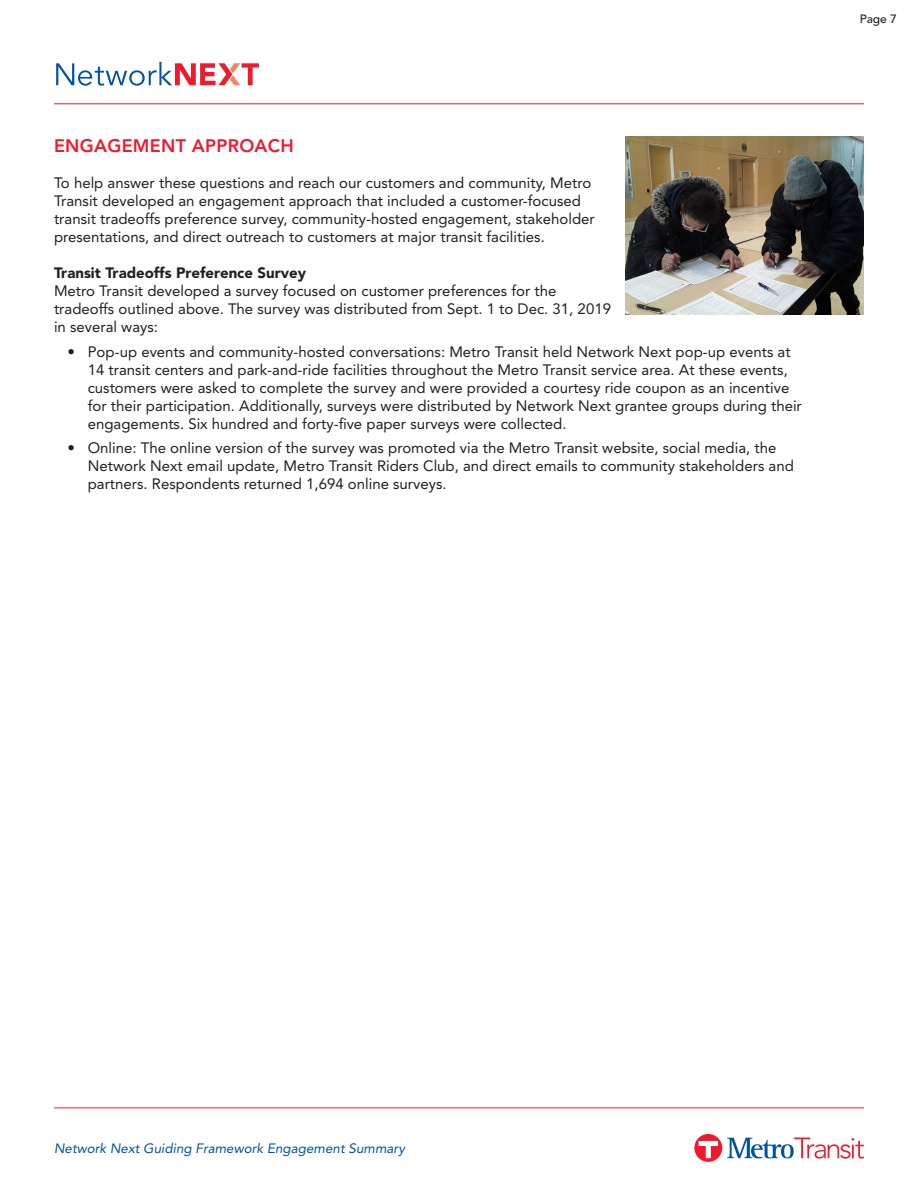
<style>
.page{position:relative;width:918px;height:1188px;background:#fff}
.page>*{position:absolute;margin:0;border:0;box-sizing:border-box;transform-origin:0 0}
.t1{font:800 18px "Avenir LT Std";letter-spacing:.015em;color:#ee1a2e}
.t2{font:15px/18px "Avenir LT Std";color:#231f20}
.t3{font:900 15px "Avenir LT Std";color:#231f20}
.t4{font:italic 13.5px "Avenir LT Std";color:#0153a0}
.t5{font:500 12px "Avenir LT Std";color:#231f20}
</style>
<div class="page">
<svg style="left:56px;top:62px;width:203px;height:24px"></svg>
<hr style="left:54px;top:103px;width:810px;height:1px;background:#ee1b2c">
<div style="left:694px;top:1134px;width:28px;height:28px;background:#ee1b2c;border-radius:50%"></div>
<svg style="left:699px;top:1141px;width:19px;height:17px"></svg>
<svg style="left:727px;top:1138px;width:137px;height:21px"></svg>
<hr style="left:54px;top:1108px;width:810px;height:1px;background:#ee1b2c">
<img style="left:626px;top:136px;width:238px;height:179px">
<p class="t1" style="left:54px;top:135px;width:241px">ENGAGEMENT APPROACH</p>
<p class="t2" style="left:54px;top:174px;width:542px">To help answer these questions and reach our customers and community, Metro Transit developed an engagement approach that included a customer-focused transit tradeoffs preference survey, community-hosted engagement, stakeholder presentations, and direct outreach to customers at major transit facilities.</p>
<p class="t3" style="left:54px;top:264px;width:254px">Transit Tradeoffs Preference Survey</p>
<p class="t2" style="left:54px;top:282px;width:559px">Metro Transit developed a survey focused on customer preferences for the tradeoffs outlined above. The survey was distributed from Sept. 1 to Dec. 31, 2019 in several ways:</p>
<p class="t2" style="left:88px;top:343px;width:716px;text-indent:-20px">• Pop-up events and community-hosted conversations: Metro Transit held Network Next pop-up events at 14 transit centers and park-and-ride facilities throughout the Metro Transit service area. At these events, customers were asked to complete the survey and were provided a courtesy ride coupon as an incentive for their participation. Additionally, surveys were distributed by Network Next grantee groups during their engagements. Six hundred and forty-five paper surveys were collected.</p>
<p class="t2" style="left:88px;top:439px;width:708px;text-indent:-20px">• Online: The online version of the survey was promoted via the Metro Transit website, social media, the<br>Network Next email update, Metro Transit Riders Club, and direct emails to community stakeholders and partners. Respondents returned 1,694 online surveys.</p>
<p class="t5" style="left:860px;top:11px;width:39px">Page 7</p>
<p class="t4" style="left:54px;top:1141px;width:352px">Network Next Guiding Framework Engagement Summary</p>
</div>
